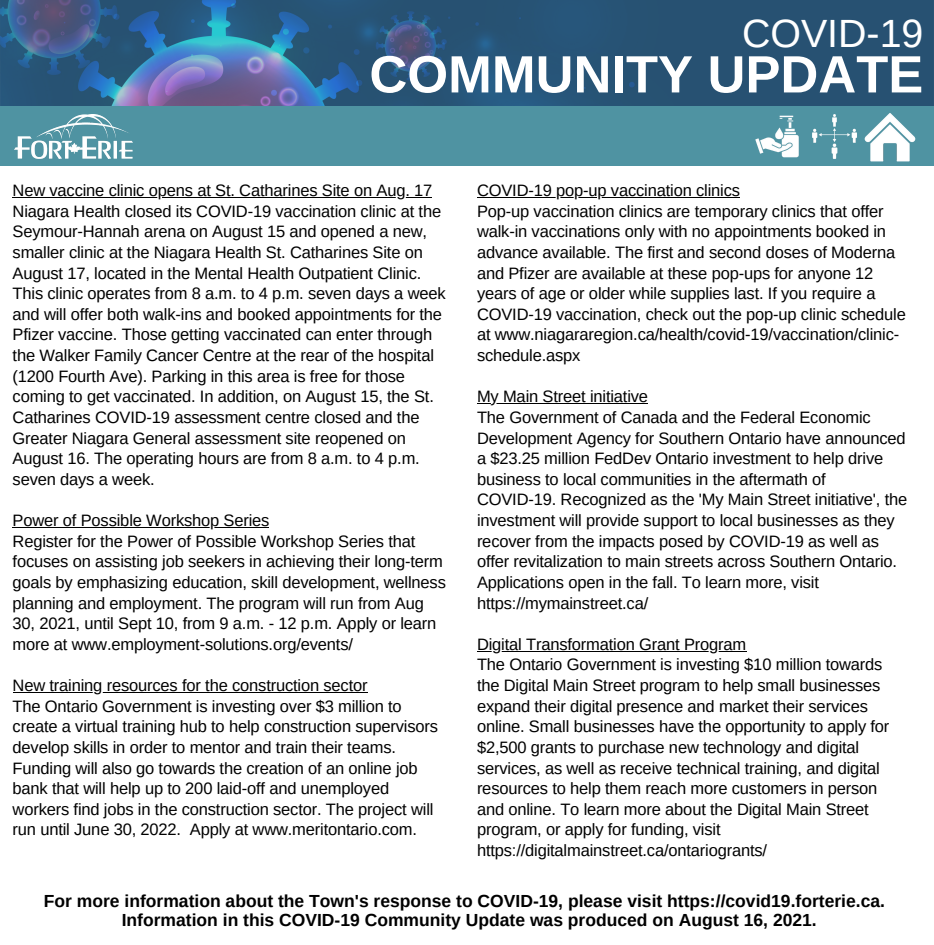
<style>
.page{position:relative;width:934px;height:945px;background:#fff}
.page>*{position:absolute;margin:0;border:0;box-sizing:border-box;transform-origin:0 0}
.t1{font:700 52.5px "Arimo";color:#fff}
.t2{font:39.38px "Arimo";color:#fff}
.t3{font:700 17.5px "Arimo";color:#000}
.t4{font:16.5px/20.6px "Arimo";letter-spacing:-.01em;color:#000}
</style>
<div class="page">
<svg style="left:0;top:0;width:934px;height:106px;background:#305a81"></svg>
<div style="left:0;top:107px;width:934px;height:59px;background:#4f93a2"></div>
<img style="left:864px;top:113px;width:52px;height:49px">
<img style="left:812px;top:114px;width:45px;height:45px">
<img style="left:755px;top:115px;width:44px;height:43px">
<img style="left:15px;top:114px;width:117px;height:44px">
<hr style="left:13px;top:197px;width:419px;height:1px;background:#000">
<hr style="left:13px;top:527px;width:256px;height:1px;background:#000">
<hr style="left:13px;top:692px;width:354px;height:1px;background:#000">
<hr style="left:477px;top:197px;width:263px;height:1px;background:#000">
<hr style="left:477px;top:403px;width:171px;height:1px;background:#000">
<hr style="left:477px;top:651px;width:269px;height:1px;background:#000">
<p class="t2" style="left:742px;top:11px;width:183px">COVID-19</p>
<p class="t1" style="left:369px;top:45px;width:555px">COMMUNITY UPDATE</p>
<p class="t4" style="left:13px;top:180px;width:421px">New vaccine clinic opens at St. Catharines Site on Aug. 17</p>
<p class="t4" style="left:13px;top:201px;width:435px">Niagara Health closed its COVID-19 vaccination clinic at the Seymour-Hannah arena on August 15 and opened a new, smaller clinic at the Niagara Health St. Catharines Site on August 17, located in the Mental Health Outpatient Clinic.<br>This clinic operates from 8 a.m. to 4 p.m. seven days a week and will offer both walk-ins and booked appointments for the Pfizer vaccine. Those getting vaccinated can enter through the Walker Family Cancer Centre at the rear of the hospital (1200 Fourth Ave). Parking in this area is free for those coming to get vaccinated. In addition, on August 15, the St.<br>Catharines COVID-19 assessment centre closed and the Greater Niagara General assessment site reopened on August 16. The operating hours are from 8 a.m. to 4 p.m. seven days a week.</p>
<p class="t4" style="left:13px;top:510px;width:258px">Power of Possible Workshop Series</p>
<p class="t4" style="left:13px;top:531px;width:435px">Register for the Power of Possible Workshop Series that focuses on assisting job seekers in achieving their long-term goals by emphasizing education, skill development, wellness planning and employment. The program will run from Aug 30, 2021, until Sept 10, from 9 a.m. - 12 p.m. Apply or learn more at www.employment-solutions.org/events/</p>
<p class="t4" style="left:13px;top:675px;width:356px">New training resources for the construction sector</p>
<p class="t4" style="left:13px;top:696px;width:427px">The Ontario Government is investing over $3 million to create a virtual training hub to help construction supervisors develop skills in order to mentor and train their teams.<br>Funding will also go towards the creation of an online job bank that will help up to 200 laid-off and unemployed workers find jobs in the construction sector. The project will run until June 30, 2022. Apply at www.meritontario.com.</p>
<p class="t4" style="left:477px;top:180px;width:265px">COVID-19 pop-up vaccination clinics</p>
<p class="t4" style="left:477px;top:201px;width:430px">Pop-up vaccination clinics are temporary clinics that offer walk-in vaccinations only with no appointments booked in advance available. The first and second doses of Moderna and Pfizer are available at these pop-ups for anyone 12 years of age or older while supplies last. If you require a COVID-19 vaccination, check out the pop-up clinic schedule at www.niagararegion.ca/health/covid-19/vaccination/clinic&shy;schedule.aspx</p>
<p class="t4" style="left:477px;top:386px;width:173px">My Main Street initiative</p>
<p class="t4" style="left:477px;top:407px;width:430px">The Government of Canada and the Federal Economic Development Agency for Southern Ontario have announced a $23.25 million FedDev Ontario investment to help drive business to local communities in the aftermath of</p>
<p class="t4" style="left:477px;top:489px;width:432px">COVID-19. Recognized as the 'My Main Street initiative', the investment will provide support to local businesses as they recover from the impacts posed by COVID-19 as well as offer revitalization to main streets across Southern Ontario.<br>Applications open in the fall. To learn more, visit https://mymainstreet.ca/</p>
<p class="t4" style="left:477px;top:634px;width:271px">Digital Transformation Grant Program</p>
<p class="t4" style="left:477px;top:654px;width:414px">The Ontario Government is investing $10 million towards the Digital Main Street program to help small businesses expand their digital presence and market their services online. Small businesses have the opportunity to apply for $2,500 grants to purchase new technology and digital services, as well as receive technical training, and digital resources to help them reach more customers in person and online. To learn more about the Digital Main Street program, or apply for funding, visit https://digitalmainstreet.ca/ontariogrants/</p>
<p class="t3" style="left:44px;top:891px;width:842px">For more information about the Town's response to COVID-19, please visit https://covid19.forterie.ca.</p>
<p class="t3" style="left:122px;top:910px;width:696px">Information in this COVID-19 Community Update was produced on August 16, 2021.</p>
</div>
